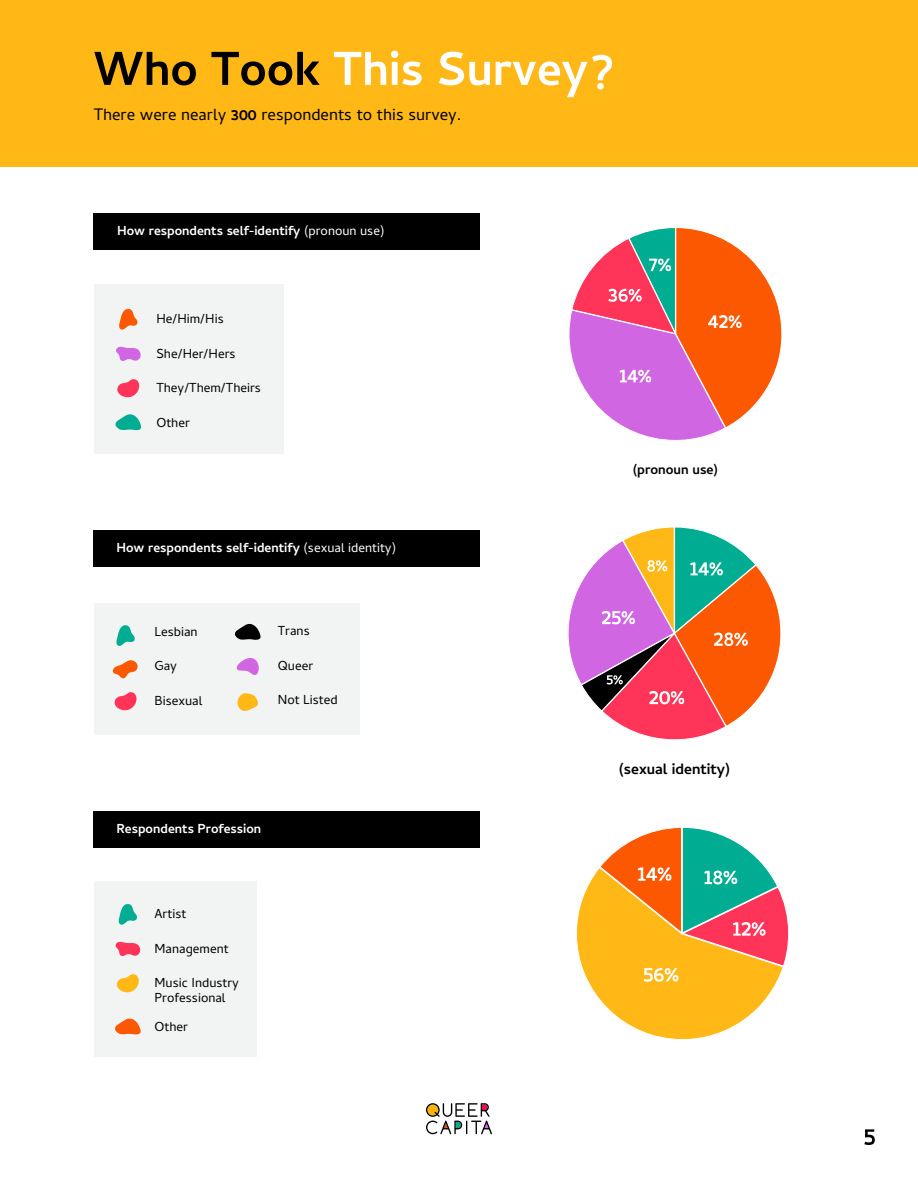
<style>
.page{position:relative;width:918px;height:1188px;background:#fff}
.page>*{position:absolute;margin:0;border:0;box-sizing:border-box;transform-origin:0 0}
.t1{font:700 60px "Cambay Devanagari";color:#fff}
.t2{font:21px "Cambay Devanagari";color:#000}
.t3{font:700 19.05px "Cambay Devanagari";color:#000}
.t4{font:700 17.1px "Cambay Devanagari";color:#000}
.t5{font:16.5px/34.5px "Cambay Devanagari";color:#000}
.t6{font:700 16.5px "Cambay Devanagari";color:#fff}
.s1{color:#000}
.s2{font-weight:700}
.s3{font-weight:400}
</style>
<div class="page">
<div style="left:0;top:0;width:918px;height:167px;background:#ffb815"></div>
<svg style="left:864px;top:1129px;width:11px;height:16px"></svg>
<svg style="left:569px;top:227px;width:213px;height:213px"></svg>
<svg style="left:568px;top:527px;width:213px;height:213px"></svg>
<svg style="left:426px;top:1103px;width:66px;height:31px"></svg>
<hr style="left:0;top:1187px;width:918px;height:1px;background:#ffb815">
<div style="left:95px;top:285px;width:189px;height:169px;background:#f2f3f3"></div>
<svg style="left:115px;top:414px;width:26px;height:16px"></svg>
<svg style="left:117px;top:379px;width:22px;height:18px"></svg>
<svg style="left:116px;top:347px;width:25px;height:14px"></svg>
<svg style="left:119px;top:309px;width:19px;height:21px"></svg>
<div style="left:94px;top:213px;width:386px;height:37px;background:#000"></div>
<div style="left:94px;top:603px;width:266px;height:132px;background:#f2f3f3"></div>
<svg style="left:235px;top:624px;width:26px;height:16px"></svg>
<svg style="left:115px;top:692px;width:22px;height:18px"></svg>
<svg style="left:113px;top:660px;width:25px;height:19px"></svg>
<svg style="left:116px;top:625px;width:19px;height:21px"></svg>
<svg style="left:236px;top:658px;width:23px;height:17px"></svg>
<svg style="left:238px;top:693px;width:20px;height:18px"></svg>
<div style="left:94px;top:530px;width:386px;height:37px;background:#000"></div>
<div style="left:94px;top:811px;width:386px;height:37px;background:#000"></div>
<div style="left:94px;top:882px;width:162px;height:175px;background:#f2f3f3"></div>
<svg style="left:115px;top:1018px;width:26px;height:16px"></svg>
<svg style="left:117px;top:974px;width:22px;height:18px"></svg>
<svg style="left:115px;top:942px;width:25px;height:14px"></svg>
<svg style="left:119px;top:904px;width:18px;height:21px"></svg>
<svg style="left:576px;top:827px;width:213px;height:213px"></svg>
<h1 class="t1" style="left:94px;top:29px;width:522px"><span class="s1">Who Took</span> This Survey?</h1>
<p class="t2" style="left:94px;top:104px;width:369px">There were nearly <span class="s2">300</span> respondents to this survey.</p>
<p class="t6" style="left:117px;top:219px;width:269px">How respondents self-identify <span class="s3">(pronoun use)</span></p>
<p class="t5" style="left:156px;top:304px;width:106px">He/Him/His<br>She/Her/Hers<br>They/Them/Theirs<br>Other</p>
<p class="t6" style="left:116px;top:537px;width:281px">How respondents self-identify <span class="s3">(sexual identity)</span></p>
<p class="t5" style="left:154px;top:617px;width:49px">Lesbian<br>Gay<br>Bisexual</p>
<p class="t5" style="left:278px;top:616px;width:61px">Trans<br>Queer<br>Not Listed</p>
<p class="t6" style="left:117px;top:817px;width:146px">Respondents Profession</p>
<p class="t5" style="left:155px;top:899px;width:86px">Artist<br>Management<br>Music Industry</p>
<p class="t5" style="left:155px;top:986px;width:73px;line-height:28.5px">Professional<br>Other</p>
<p class="t4" style="left:633px;top:458px;width:87px">(pronoun use)</p>
<p class="t3" style="left:619px;top:756px;width:113px">(sexual identity)</p>
</div>
